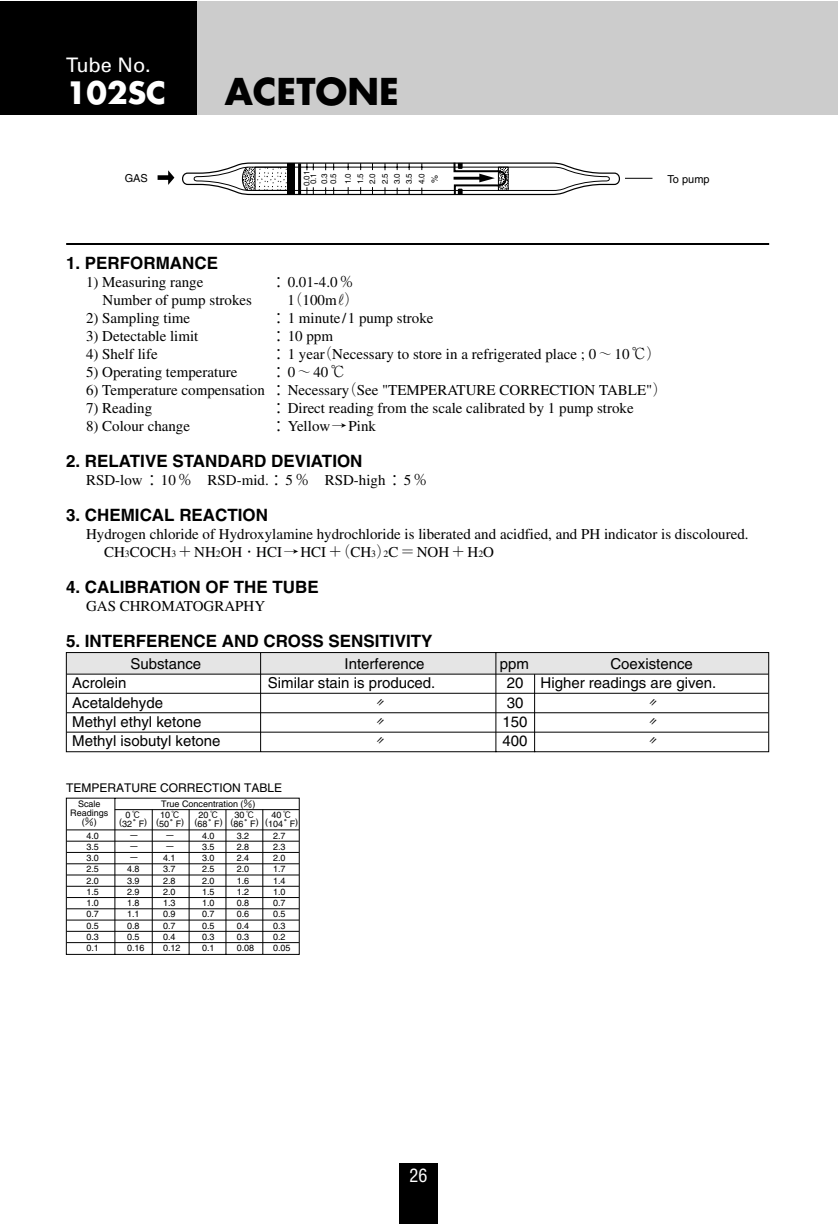
<style>
.page{position:relative;width:838px;height:1224px;background:#fff}
.page>*{position:absolute;margin:0;border:0;box-sizing:border-box;transform-origin:0 0}
.t1{font:700 36px "Futura";color:#000}
.t2{font:700 30px "Futura";color:#fff}
.t3{font:20px "Univers";color:#fff}
.t4{font:condensed 18px "Helvetica";color:#fff}
.t5{font:700 17px "Helvetica";color:#000}
.t6{font:15px/18px "Times";color:#000}
.t7{font:15px "Helvetica";color:#000}
.t8{font:300 15px "Ryumin";color:#000}
.t9{font:500 15px "Gothic BBB";color:#000}
.t10{font:12px "Helvetica";color:#000}
.t11{font:11px "Helvetica";color:#000}
.t12{font:9px "Helvetica";color:#000}
.t13{font:500 9px "Gothic BBB";color:#000}
.t14{font:8px/12.2px "Helvetica";color:#000}
.s1{font-family:"Ryumin";font-weight:300}
.s2{font-family:"Times";font-weight:400}
.s3{font-size:9.8px}
.s4{font-family:"Gothic BBB";font-weight:500}
</style>
<div class="page">
<hr style="left:837px;top:1px;width:1px;height:114px;background:#000">
<div style="left:0;top:1px;width:837px;height:114px;background:#ccc"></div>
<hr style="left:66px;top:243px;width:703px;height:2px;background:#000">
<div style="left:0;top:1px;width:196px;height:114px;background:#000"></div>
<div style="left:399px;top:1163px;width:39px;height:61px;background:#000"></div>
<svg style="left:158px;top:170px;width:16px;height:15px"></svg>
<svg style="left:182px;top:162px;width:470px;height:34px"></svg>
<svg style="left:66px;top:652px;width:703px;height:101px"></svg>
<svg style="left:66px;top:797px;width:234px;height:158px"></svg>
<h3 class="t3" style="left:66px;top:58px;width:86px">Tube No.</h3>
<h2 class="t2" style="left:66px;top:79px;width:101px">102SC</h2>
<h1 class="t1" style="left:225px;top:75px;width:176px">ACETONE</h1>
<p class="t11" style="left:125px;top:174px;width:25px">GAS</p>
<p class="t14" style="left:304px;top:186px;width:17px;line-height:6.8px;rotate:-90deg">0.01<br>0.1</p>
<p class="t14" style="left:321px;top:184px;width:12px;line-height:9px;rotate:-90deg">0.3<br>0.5</p>
<p class="t14" style="left:343px;top:184px;width:12px;text-align:justify;rotate:-90deg">1.0<br>1.5<br>2.0<br>2.5<br>3.0<br>3.5<br>4.0</p>
<p class="t12" style="left:431px;top:183px;width:10px;rotate:-90deg">%</p>
<p class="t11" style="left:668px;top:175px;width:44px">To pump</p>
<p class="t5" style="left:66px;top:257px;width:154px">1. PERFORMANCE</p>
<p class="t6" style="left:86px;top:274px;width:119px">1) Measuring range</p>
<p class="t6" style="left:271px;top:274px;width:85px"><span class="s1">：</span>0.01-4.0<span class="s1">％</span></p>
<p class="t6" style="left:103px;top:292px;width:151px">Number of pump strokes</p>
<p class="t6" style="left:288px;top:292px;width:73px">1<span class="s1">（</span>100m <span class="s1">）</span></p>
<p class="t6" style="left:86px;top:310px;width:106px">2) Sampling time</p>
<p class="t6" style="left:271px;top:310px;width:164px"><span class="s1">：</span>1 minute/1 pump stroke</p>
<p class="t6" style="left:86px;top:328px;width:114px">3) Detectable limit</p>
<p class="t6" style="left:271px;top:328px;width:64px"><span class="s1">：</span>10 ppm</p>
<p class="t6" style="left:86px;top:346px;width:73px">4) Shelf life</p>
<p class="t6" style="left:271px;top:346px;width:392px"><span class="s1">：</span>1 year<span class="s1">（</span>Necessary to store in a refrigerated place ; 0<span class="s1">～</span>10<span class="s1">℃）</span></p>
<p class="t6" style="left:86px;top:364px;width:153px">5) Operating temperature</p>
<p class="t8" style="left:271px;top:366px;width:76px">：<span class="s2">0</span>～<span class="s2">40</span>℃</p>
<p class="t6" style="left:86px;top:382px;width:583px">6) Temperature compensation <span class="s1">：</span>Necessary<span class="s1">（</span>See "TEMPERATURE CORRECTION TABLE"<span class="s1">）</span></p>
<p class="t6" style="left:86px;top:400px;width:68px">7) Reading</p>
<p class="t6" style="left:271px;top:400px;width:364px"><span class="s1">：</span>Direct reading from the scale calibrated by 1 pump stroke</p>
<p class="t6" style="left:86px;top:418px;width:106px">8) Colour change</p>
<p class="t6" style="left:271px;top:418px;width:107px"><span class="s1">：</span>Yellow<span class="s1">→</span>Pink</p>
<p class="t5" style="left:66px;top:455px;width:298px">2. RELATIVE STANDARD DEVIATION</p>
<p class="t6" style="left:86px;top:472px;width:343px">RSD-low<span class="s1">：</span>10<span class="s1">％　</span>RSD-mid.<span class="s1">：</span>5<span class="s1">％　</span>RSD-high<span class="s1">：</span>5<span class="s1">％</span></p>
<p class="t5" style="left:66px;top:509px;width:204px">3. CHEMICAL REACTION</p>
<p class="t6" style="left:104px;top:526px;width:646px;text-indent:-18px">Hydrogen chloride of Hydroxylamine hydrochloride is liberated and acidfied, <span class="s1">and PH indicator is</span> discoloured.<br>CH<span class="s3">3</span>COCH<span class="s3">3</span><span class="s1">＋</span>NH<span class="s3">2</span>OH<span class="s1">・</span>HCI<span class="s1">→</span>HCI<span class="s1">＋（</span>CH<span class="s3">3</span><span class="s1">）</span><span class="s3">2</span>C<span class="s1">＝</span>NOH<span class="s1">＋</span>H<span class="s3">2</span>O</p>
<p class="t5" style="left:66px;top:581px;width:254px">4. CALIBRATION OF THE TUBE</p>
<p class="t6" style="left:86px;top:598px;width:181px">GAS CHROMATOGRAPHY</p>
<p class="t5" style="left:66px;top:635px;width:368px">5. INTERFERENCE AND CROSS SENSITIVITY</p>
<p class="t7" style="left:130px;top:658px;width:72px">Substance</p>
<p class="t7" style="left:345px;top:658px;width:82px">Interference</p>
<p class="t7" style="left:500px;top:658px;width:31px">ppm</p>
<p class="t7" style="left:610px;top:658px;width:84px">Coexistence</p>
<p class="t7" style="left:72px;top:677px;width:56px">Acrolein</p>
<p class="t7" style="left:268px;top:677px;width:169px">Similar stain is produced.</p>
<p class="t7" style="left:507px;top:677px;width:211px">20 Higher readings are given.</p>
<p class="t7" style="left:72px;top:697px;width:92px">Acetaldehyde</p>
<p class="t9" style="left:373px;top:696px;width:16px">〃</p>
<p class="t7" style="left:507px;top:697px;width:18px">30</p>
<p class="t9" style="left:646px;top:696px;width:16px">〃</p>
<p class="t7" style="left:72px;top:716px;width:131px">Methyl ethyl ketone</p>
<p class="t9" style="left:373px;top:716px;width:16px">〃</p>
<p class="t7" style="left:503px;top:716px;width:27px">150</p>
<p class="t9" style="left:646px;top:716px;width:16px">〃</p>
<p class="t7" style="left:72px;top:736px;width:150px">Methyl isobutyl ketone</p>
<p class="t9" style="left:373px;top:735px;width:16px">〃</p>
<p class="t7" style="left:503px;top:736px;width:27px">400</p>
<p class="t9" style="left:646px;top:735px;width:16px">〃</p>
<p class="t10" style="left:66px;top:783px;width:217px">TEMPERATURE CORRECTION TABLE</p>
<p class="t12" style="left:78px;top:801px;width:24px">Scale</p>
<p class="t12" style="left:161px;top:801px;width:96px">True Concentration (<span class="s4">％</span>)</p>
<p class="t12" style="left:70px;top:810px;width:40px">Readings</p>
<p class="t12" style="left:126px;top:812px;width:17px">0<span class="s4">℃</span></p>
<p class="t12" style="left:160px;top:812px;width:22px">10<span class="s4">℃</span></p>
<p class="t12" style="left:199px;top:812px;width:22px">20<span class="s4">℃</span></p>
<p class="t12" style="left:235px;top:812px;width:22px">30<span class="s4">℃</span></p>
<p class="t12" style="left:272px;top:812px;width:22px">40<span class="s4">℃</span></p>
<p class="t12" style="left:82px;top:819px;width:16px">(<span class="s4">％</span>)</p>
<p class="t12" style="left:119px;top:821px;width:181px">(32<span class="s4">°</span>F) (50<span class="s4">°</span>F) (68<span class="s4">°</span>F) (86<span class="s4">°</span>F) (104<span class="s4">°</span>F)</p>
<p class="t12" style="left:86px;top:832px;width:14px">4.0</p>
<p class="t13" style="left:130px;top:832px;width:10px">－</p>
<p class="t13" style="left:166px;top:832px;width:10px">－</p>
<p class="t12" style="left:202px;top:832px;width:14px">4.0</p>
<p class="t12" style="left:237px;top:832px;width:14px">3.2</p>
<p class="t12" style="left:273px;top:832px;width:14px">2.7</p>
<p class="t12" style="left:86px;top:843px;width:14px">3.5</p>
<p class="t13" style="left:130px;top:843px;width:10px">－</p>
<p class="t13" style="left:166px;top:843px;width:10px">－</p>
<p class="t12" style="left:202px;top:843px;width:14px">3.5</p>
<p class="t12" style="left:237px;top:843px;width:14px">2.8</p>
<p class="t12" style="left:273px;top:843px;width:14px">2.3</p>
<p class="t12" style="left:86px;top:855px;width:14px">3.0</p>
<p class="t13" style="left:130px;top:854px;width:10px">－</p>
<p class="t12" style="left:163px;top:855px;width:14px">4.1</p>
<p class="t12" style="left:202px;top:855px;width:14px">3.0</p>
<p class="t12" style="left:237px;top:855px;width:14px">2.4</p>
<p class="t12" style="left:273px;top:855px;width:14px">2.0</p>
<p class="t12" style="left:86px;top:866px;width:14px">2.5</p>
<p class="t12" style="left:127px;top:866px;width:14px">4.8</p>
<p class="t12" style="left:163px;top:866px;width:14px">3.7</p>
<p class="t12" style="left:202px;top:866px;width:14px">2.5</p>
<p class="t12" style="left:237px;top:866px;width:14px">2.0</p>
<p class="t12" style="left:273px;top:866px;width:14px">1.7</p>
<p class="t12" style="left:86px;top:877px;width:14px">2.0</p>
<p class="t12" style="left:127px;top:877px;width:14px">3.9</p>
<p class="t12" style="left:163px;top:877px;width:14px">2.8</p>
<p class="t12" style="left:202px;top:877px;width:14px">2.0</p>
<p class="t12" style="left:237px;top:877px;width:14px">1.6</p>
<p class="t12" style="left:273px;top:877px;width:14px">1.4</p>
<p class="t12" style="left:86px;top:888px;width:14px">1.5</p>
<p class="t12" style="left:127px;top:888px;width:14px">2.9</p>
<p class="t12" style="left:163px;top:888px;width:14px">2.0</p>
<p class="t12" style="left:202px;top:888px;width:14px">1.5</p>
<p class="t12" style="left:237px;top:888px;width:14px">1.2</p>
<p class="t12" style="left:273px;top:888px;width:14px">1.0</p>
<p class="t12" style="left:86px;top:900px;width:14px">1.0</p>
<p class="t12" style="left:127px;top:900px;width:14px">1.8</p>
<p class="t12" style="left:163px;top:900px;width:14px">1.3</p>
<p class="t12" style="left:202px;top:900px;width:14px">1.0</p>
<p class="t12" style="left:237px;top:900px;width:14px">0.8</p>
<p class="t12" style="left:273px;top:900px;width:14px">0.7</p>
<p class="t12" style="left:86px;top:911px;width:14px">0.7</p>
<p class="t12" style="left:127px;top:911px;width:14px">1.1</p>
<p class="t12" style="left:163px;top:911px;width:14px">0.9</p>
<p class="t12" style="left:202px;top:911px;width:14px">0.7</p>
<p class="t12" style="left:237px;top:911px;width:14px">0.6</p>
<p class="t12" style="left:273px;top:911px;width:14px">0.5</p>
<p class="t12" style="left:86px;top:922px;width:14px">0.5</p>
<p class="t12" style="left:127px;top:922px;width:14px">0.8</p>
<p class="t12" style="left:163px;top:922px;width:14px">0.7</p>
<p class="t12" style="left:202px;top:922px;width:14px">0.5</p>
<p class="t12" style="left:237px;top:922px;width:14px">0.4</p>
<p class="t12" style="left:273px;top:922px;width:14px">0.3</p>
<p class="t12" style="left:86px;top:933px;width:14px">0.3</p>
<p class="t12" style="left:127px;top:933px;width:14px">0.5</p>
<p class="t12" style="left:163px;top:933px;width:14px">0.4</p>
<p class="t12" style="left:202px;top:933px;width:14px">0.3</p>
<p class="t12" style="left:237px;top:933px;width:14px">0.3</p>
<p class="t12" style="left:273px;top:933px;width:14px">0.2</p>
<p class="t12" style="left:86px;top:945px;width:14px">0.1</p>
<p class="t12" style="left:127px;top:945px;width:19px">0.16</p>
<p class="t12" style="left:163px;top:945px;width:19px">0.12</p>
<p class="t12" style="left:202px;top:945px;width:14px">0.1</p>
<p class="t12" style="left:237px;top:945px;width:19px">0.08</p>
<p class="t12" style="left:273px;top:945px;width:19px">0.05</p>
<p class="t4" style="left:410px;top:1169px;width:19px">26</p>
</div>
